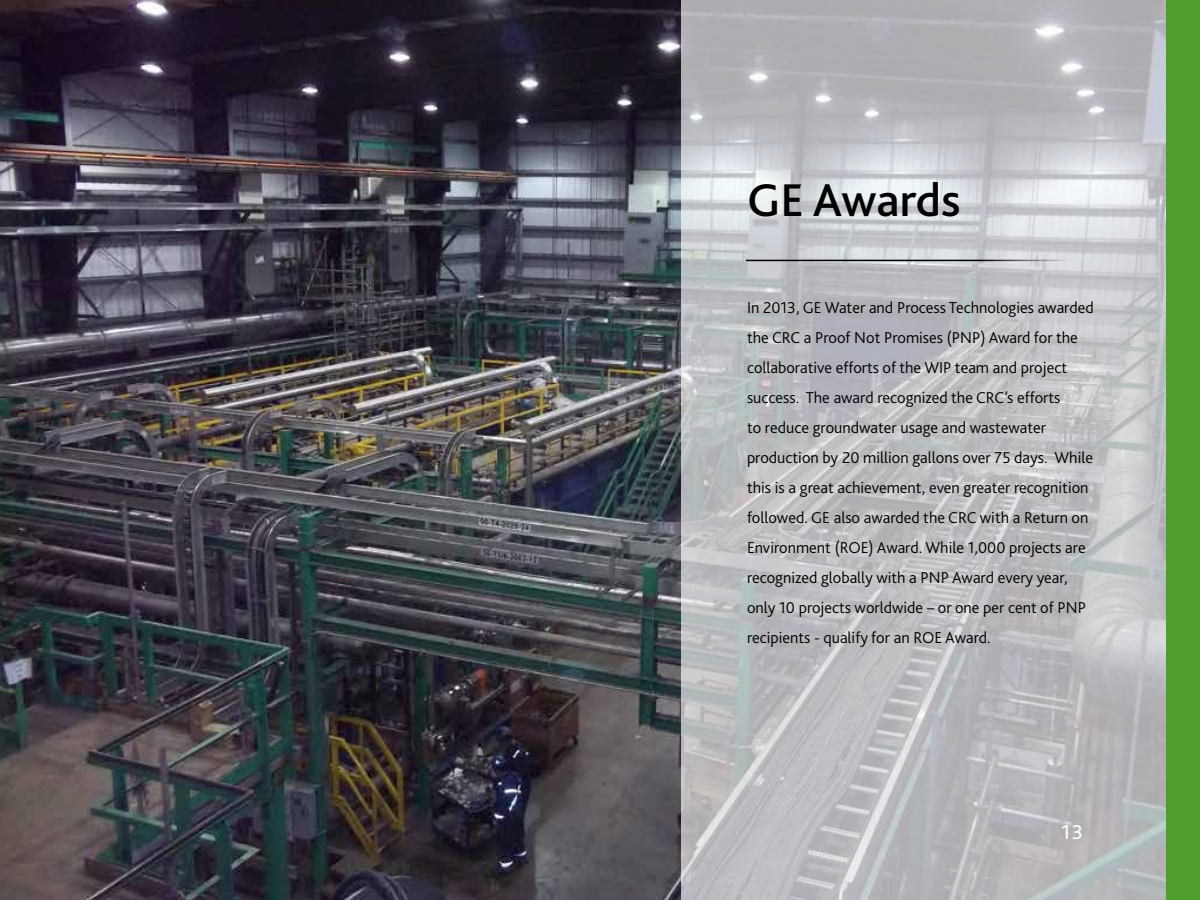
<style>
.page{position:relative;width:1200px;height:900px;background:#fff}
.page>*{position:absolute;margin:0;border:0;box-sizing:border-box;transform-origin:0 0}
.t1{font:500 48px "Bliss 2";color:#000}
.t2{font:21px "Bliss 2";color:#fff}
.t3{font:300 16.5px/30px "Bliss 2";color:#000}
</style>
<div class="page">
<img style="left:0;top:0;width:682px;height:900px">
<svg style="left:682px;top:0;width:484px;height:900px;background:#bebfc2"></svg>
<div style="left:1166px;top:0;width:34px;height:900px;background:#4e9d2d"></div>
<hr style="left:746px;top:260px;width:347px;height:1px;background:#000">
<h1 class="t1" style="left:747px;top:171px;width:215px">GE Awards</h1>
<p class="t3" style="left:747px;top:293px;width:348px">In 2013, GE Water and Process Technologies awarded the CRC a Proof Not Promises (PNP) Award for the collaborative efforts of the WIP team and project success. The award recognized the CRC’s efforts<br>to reduce groundwater usage and wastewater production by 20 million gallons over 75 days. While this is a great achievement, even greater recognition followed. GE also awarded the CRC with a Return on Environment (ROE) Award. While 1,000 projects are recognized globally with a PNP Award every year, only 10 projects worldwide – or one per cent of PNP recipients - qualify for an ROE Award.</p>
<p class="t2" style="left:1062px;top:819px;width:23px">13</p>
</div>
